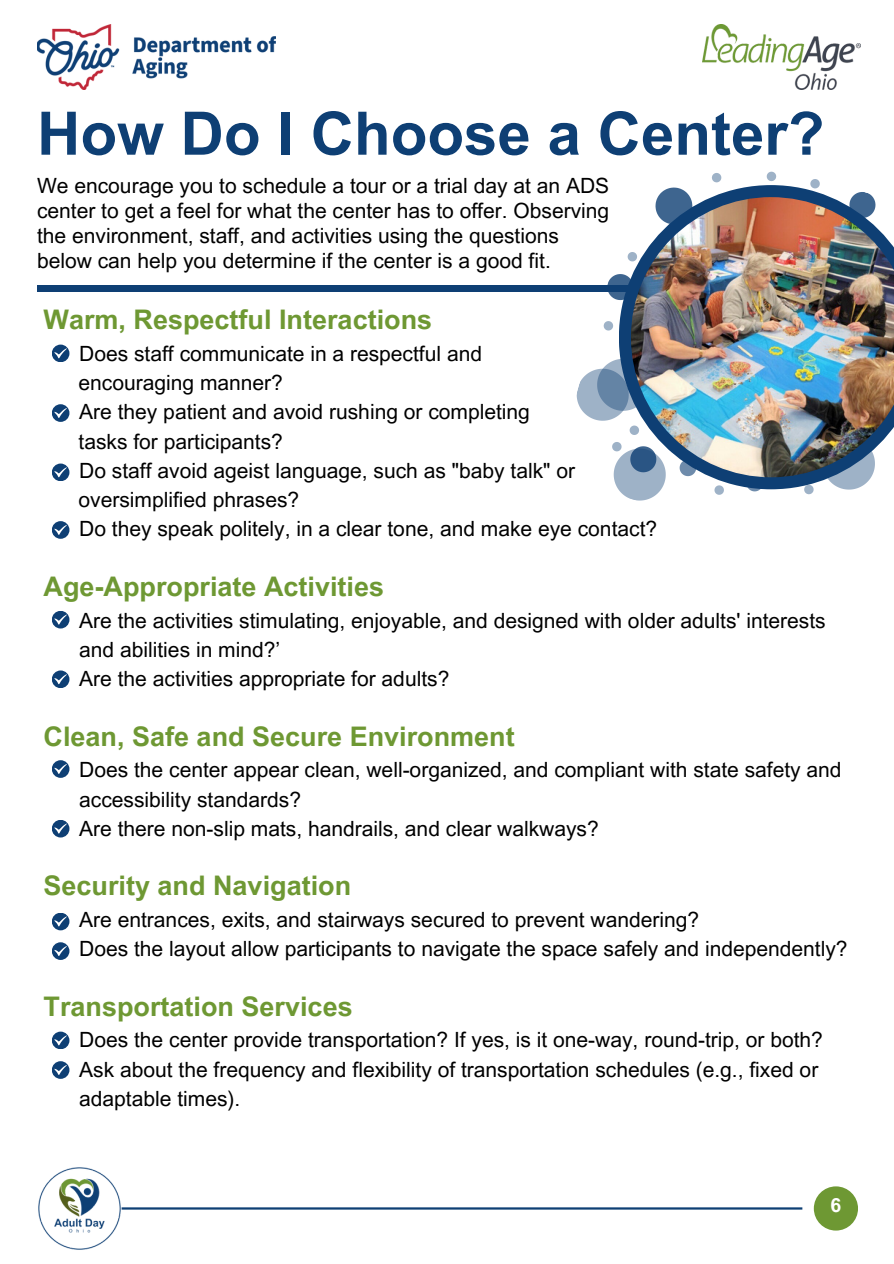
<style>
.page{position:relative;width:894px;height:1264px;background:#fff}
.page>*{position:absolute;margin:0;border:0;box-sizing:border-box;transform-origin:0 0}
.t1{font:700 60px "Arial MT Pro";color:#0e3f74}
.t2{font:700 27px "Arial MT Pro";color:#6e9833}
.t3{font:21px/29.2px "Arial MT Pro";color:#000}
.t4{font:700 19.5px "Arial MT Pro";color:#fff}
</style>
<div class="page">
<div style="left:37px;top:285px;width:856px;height:6px;background:#0e3f74"></div>
<div style="left:813px;top:1186px;width:44px;height:44px;background:#6e9833;border-radius:50%"></div>
<img style="left:38px;top:1167px;width:83px;height:83px">
<img style="left:702px;top:25px;width:158px;height:65px">
<img style="left:37px;top:24px;width:239px;height:65px">
<hr style="left:122px;top:1207px;width:680px;height:2px;background:#0e3f74">
<svg style="left:570px;top:171px;width:284px;height:330px"></svg>
<svg style="left:618px;top:185px;width:255px;height:304px"></svg>
<img style="left:630px;top:197px;width:263px;height:280px">
<div style="left:52px;top:912px;width:17px;height:18px;background:#0e3f74;border-radius:50%"></div>
<svg style="left:54px;top:916px;width:13px;height:10px"></svg>
<div style="left:52px;top:942px;width:17px;height:17px;background:#0e3f74;border-radius:50%"></div>
<svg style="left:54px;top:946px;width:13px;height:10px"></svg>
<div style="left:52px;top:1031px;width:17px;height:18px;background:#0e3f74;border-radius:50%"></div>
<svg style="left:54px;top:1035px;width:13px;height:10px"></svg>
<div style="left:52px;top:1061px;width:17px;height:17px;background:#0e3f74;border-radius:50%"></div>
<svg style="left:54px;top:1064px;width:13px;height:10px"></svg>
<div style="left:52px;top:344px;width:17px;height:18px;background:#0e3f74;border-radius:50%"></div>
<svg style="left:54px;top:348px;width:13px;height:10px"></svg>
<div style="left:52px;top:404px;width:17px;height:18px;background:#0e3f74;border-radius:50%"></div>
<svg style="left:54px;top:408px;width:13px;height:10px"></svg>
<div style="left:52px;top:463px;width:17px;height:18px;background:#0e3f74;border-radius:50%"></div>
<svg style="left:54px;top:467px;width:13px;height:10px"></svg>
<div style="left:52px;top:521px;width:17px;height:18px;background:#0e3f74;border-radius:50%"></div>
<svg style="left:54px;top:525px;width:13px;height:10px"></svg>
<div style="left:52px;top:611px;width:17px;height:17px;background:#0e3f74;border-radius:50%"></div>
<svg style="left:54px;top:614px;width:13px;height:11px"></svg>
<div style="left:52px;top:670px;width:17px;height:18px;background:#0e3f74;border-radius:50%"></div>
<svg style="left:54px;top:674px;width:13px;height:10px"></svg>
<div style="left:52px;top:760px;width:17px;height:17px;background:#0e3f74;border-radius:50%"></div>
<svg style="left:54px;top:764px;width:13px;height:10px"></svg>
<svg style="left:52px;top:819px;width:17px;height:18px"></svg>
<svg style="left:54px;top:823px;width:13px;height:10px"></svg>
<p class="t1" style="left:37px;top:111px;width:788px">How Do I Choose a Center?</p>
<p class="t3" style="left:37px;top:176px;width:573px;line-height:24.8px">We encourage you to schedule a tour or a trial day at an ADS center to get a feel for what the center has to offer. Observing the environment, staff, and activities using the questions below can help you determine if the center is a good fit.</p>
<p class="t2" style="left:44px;top:310px;width:390px">Warm, Respectful Interactions</p>
<p class="t3" style="left:79px;top:341px;width:404px">Does staff communicate in a respectful and</p>
<p class="t3" style="left:79px;top:371px;width:206px">encouraging manner?</p>
<p class="t3" style="left:79px;top:400px;width:452px">Are they patient and avoid rushing or completing</p>
<p class="t3" style="left:79px;top:429px;width:206px">tasks for participants?</p>
<h2 class="t3" style="left:79px;top:458px;width:497px">Do staff avoid ageist language, such as "baby talk" or</h2>
<p class="t3" style="left:79px;top:488px;width:222px">oversimplified phrases?</p>
<p class="t3" style="left:79px;top:517px;width:579px">Do they speak politely, in a clear tone, and make eye contact?</p>
<p class="t2" style="left:44px;top:576px;width:342px">Age-Appropriate Activities</p>
<p class="t3" style="left:79px;top:608px;width:747px">Are the activities stimulating, enjoyable, and designed with older adults' interests and abilities in mind?’</p>
<p class="t3" style="left:79px;top:666px;width:371px">Are the activities appropriate for adults?</p>
<p class="t2" style="left:44px;top:726px;width:472px">Clean, Safe and Secure Environment</p>
<p class="t3" style="left:79px;top:758px;width:763px">Does the center appear clean, well-organized, and compliant with state safety and accessibility standards?</p>
<h2 class="t3" style="left:79px;top:816px;width:521px">Are there non-slip mats, handrails, and clear walkways?</h2>
<p class="t2" style="left:44px;top:875px;width:309px">Security and Navigation</p>
<p class="t3" style="left:79px;top:907px;width:621px">Are entrances, exits, and stairways secured to prevent wandering?</p>
<h2 class="t3" style="left:79px;top:936px;width:769px">Does the layout allow participants to navigate the space safely and independently?</h2>
<p class="t2" style="left:44px;top:996px;width:310px">Transportation Services</p>
<p class="t3" style="left:79px;top:1028px;width:745px">Does the center provide transportation? If yes, is it one-way, round-trip, or both?</p>
<h2 class="t3" style="left:79px;top:1057px;width:740px">Ask about the frequency and flexibility of transportation schedules (e.g., fixed or adaptable times).</h2>
<p class="t4" style="left:830px;top:1198px;width:12px">6</p>
</div>
